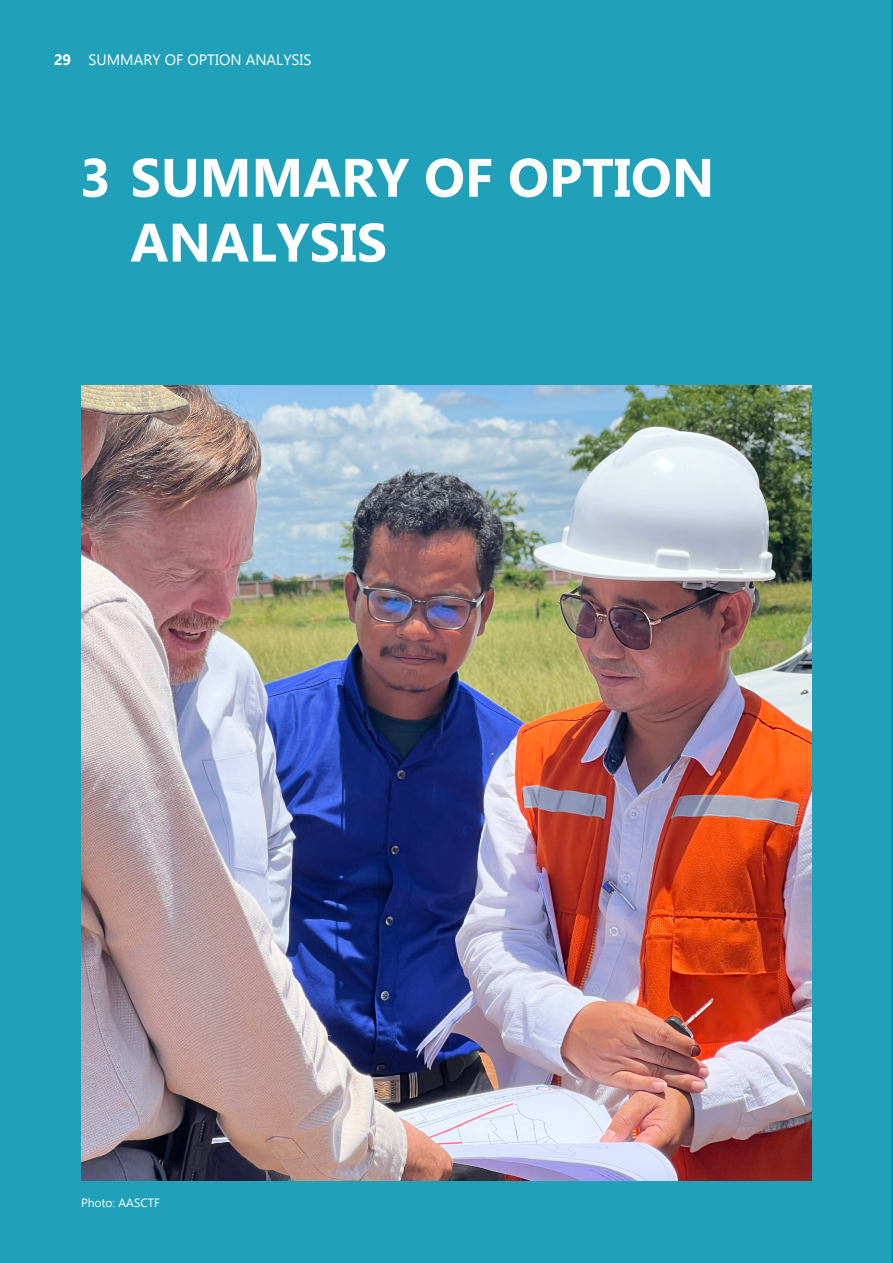
<style>
.page{position:relative;width:893px;height:1263px;background:#20a1b9}
.page>*{position:absolute;margin:0;border:0;box-sizing:border-box;transform-origin:0 0}
.t1{font:700 54px/64.8px "Gadugi";color:#fff}
.t2{font:15px "Gadugi";color:#fff}
.t3{font:12px "Gadugi";color:#fff}
.s1{font-weight:700}
</style>
<div class="page">
<img style="left:81px;top:385px;width:731px;height:795px">
<p class="t2" style="left:54px;top:51px;width:259px"><span class="s1">29</span> SUMMARY OF OPTION ANALYSIS</p>
<h1 class="t1" style="left:130px;top:145px;width:585px;text-indent:-50px">3 SUMMARY OF OPTION<br>ANALYSIS</h1>
<p class="t3" style="left:81px;top:1195px;width:80px">Photo: AASCTF</p>
</div>
